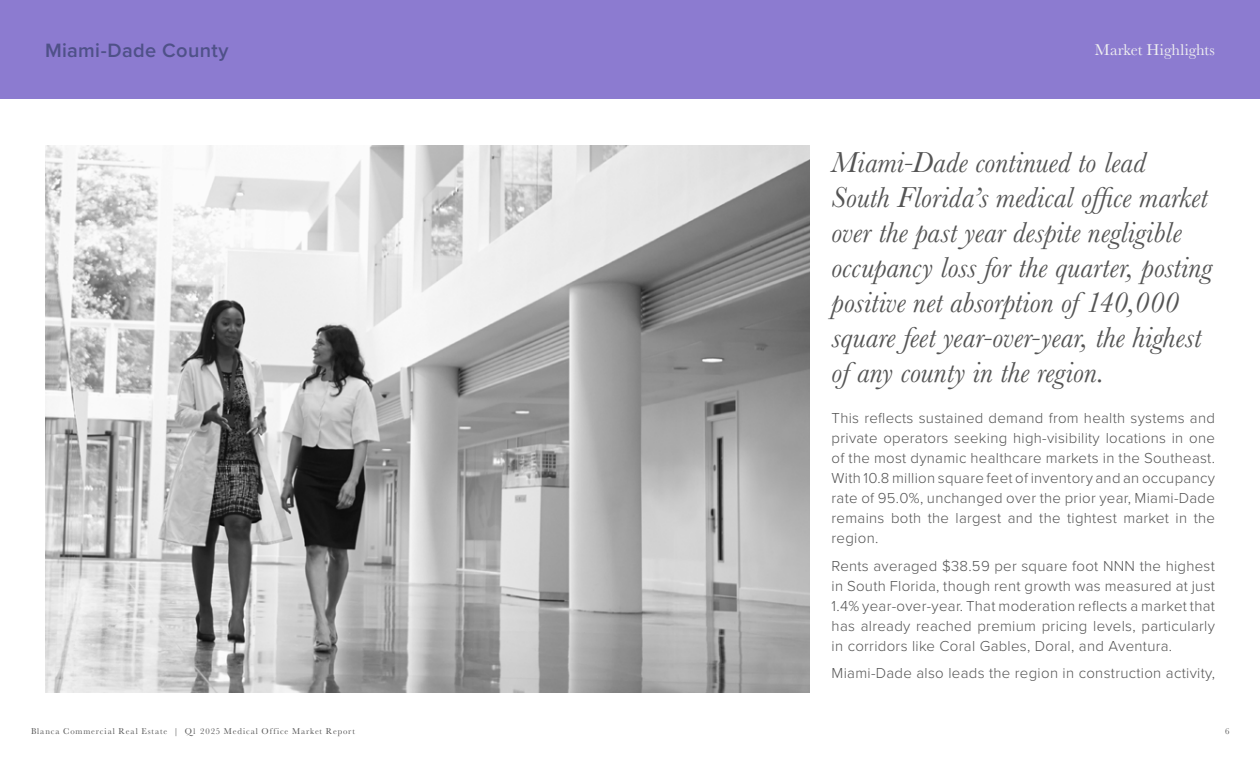
<style>
.page{position:relative;width:1260px;height:765px;background:#fff}
.page>*{position:absolute;margin:0;border:0;box-sizing:border-box;transform-origin:0 0}
.t1{font:italic 30px/35px "Baskerville";color:#545454}
.t2{font:600 20px "Proxima Nova";letter-spacing:.015em;color:#4f5188}
.t3{font:16.25px "Baskerville";color:#efeff0}
.t4{font:300 15px/20px "Proxima Nova";letter-spacing:.02em;color:#545454;text-align:justify}
.t5{font:8.75px "Baskerville";letter-spacing:.1em;color:#545454}
</style>
<div class="page">
<div style="left:0;top:0;width:1260px;height:98px;background:#8c7bd0"></div>
<img style="left:45px;top:146px;width:765px;height:546px">
<h2 class="t2" style="left:45px;top:35px;width:185px">Miami-Dade County</h2>
<p class="t3" style="left:1095px;top:39px;width:122px">Market Highlights</p>
<p class="t1" style="left:832px;top:145px;width:382px">Miami-Dade continued to lead<br>South Florida’s medical office market over the past year despite negligible occupancy loss for the quarter, posting positive net absorption of 140,000 square feet year-over-year, the highest of any county in the region.</p>
<p class="t4" style="left:832px;top:407px;width:385px">This reflects sustained demand from health systems and private operators seeking high-visibility locations in one of the most dynamic healthcare markets in the Southeast.<br>With 10.8 million square feet of inventory and an occupancy rate of 95.0%, unchanged over the prior year, Miami-Dade remains both the largest and the tightest market in the region.</p>
<p class="t4" style="left:832px;top:555px;width:385px">Rents averaged $38.59 per square foot NNN the highest in South Florida, though rent growth was measured at just 1.4% year-over-year. That moderation reflects a market that has already reached premium pricing levels, particularly in corridors like Coral Gables, Doral, and Aventura.</p>
<p class="t4" style="left:832px;top:662px;width:385px">Miami-Dade also leads the region in construction activity,</p>
<p class="t5" style="left:31px;top:726px;width:326px">Blanca Commercial Real Estate | Q1 2025 Medical Office Market Report</p>
<p class="t5" style="left:1225px;top:726px;width:6px">6</p>
</div>
